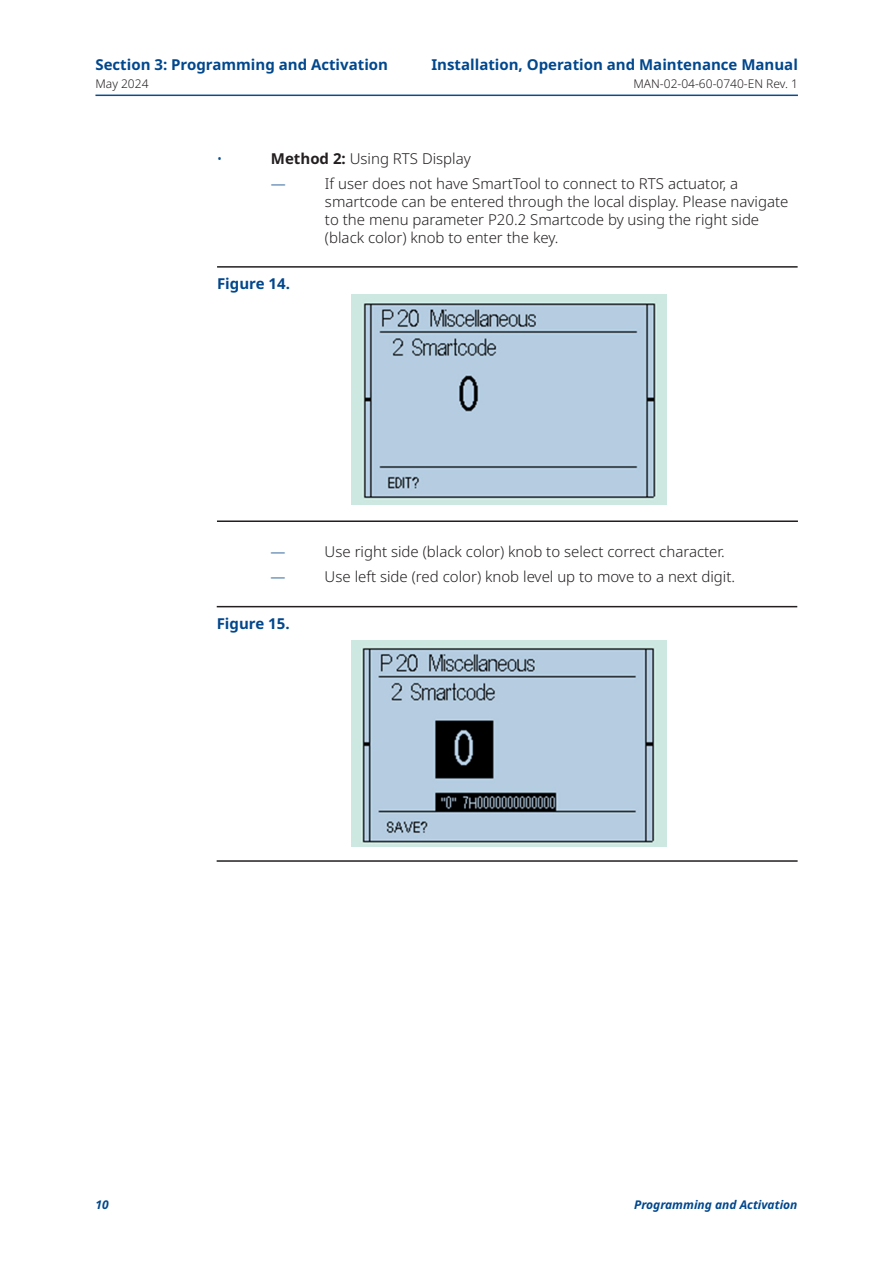
<style>
.page{position:relative;width:893px;height:1263px;background:#fff}
.page>*{position:absolute;margin:0;border:0;box-sizing:border-box;transform-origin:0 0}
._01_Body_text_bullet{font:300 15px/18px "Noto Sans";color:#231f20}
.t1{font:700 15px "Noto Sans";color:#01478d}
._01_Body_text_bullet-2{font:300 15px "Noto Sans";color:#0b4c8c}
.t2{font:300 12px "Noto Sans";color:#231f20}
.t3{font:italic 700 12px "Noto Sans";color:#01478d}
.s1{font-weight:700}
</style>
<div class="page">
<img style="left:351px;top:294px;width:315px;height:211px">
<img style="left:351px;top:640px;width:315px;height:207px">
<hr style="left:95px;top:95px;width:703px;height:1px;background:#0b4c8c">
<hr style="left:217px;top:266px;width:581px;height:2px;background:#231f20">
<hr style="left:217px;top:520px;width:581px;height:2px;background:#231f20">
<hr style="left:217px;top:606px;width:580px;height:1px;background:#231f20">
<hr style="left:217px;top:860px;width:581px;height:2px;background:#231f20">
<p class="t1" style="left:95px;top:56px;width:294px">Section 3: Programming and Activation</p>
<p class="t2" style="left:95px;top:77px;width:55px">May 2024</p>
<p class="t1" style="left:431px;top:56px;width:368px">Installation, Operation and Maintenance Manual</p>
<p class="t2" style="left:633px;top:77px;width:166px">MAN-02-04-60-0740-EN Rev. 1</p>
<p class="_01_Body_text_bullet-2" style="left:217px;top:150px;width:7px">•</p>
<p class="_01_Body_text_bullet" style="left:271px;top:149px;width:201px"><span class="s1">Method 2:</span> Using RTS Display</p>
<p class="_01_Body_text_bullet-2" style="left:271px;top:175px;width:16px">—</p>
<p class="_01_Body_text_bullet" style="left:325px;top:175px;width:465px">If user does not have SmartTool to connect to RTS actuator, a smartcode can be entered through the local display. Please navigate to the menu parameter P20.2 Smartcode by using the right side (black color) knob to enter the key.</p>
<p class="t1" style="left:217px;top:275px;width:74px">Figure 14.</p>
<p class="_01_Body_text_bullet-2" style="left:271px;top:543px;width:16px">—</p>
<p class="_01_Body_text_bullet" style="left:325px;top:543px;width:402px">Use right side (black color) knob to select correct character.</p>
<p class="_01_Body_text_bullet-2" style="left:271px;top:568px;width:16px">—</p>
<p class="_01_Body_text_bullet" style="left:325px;top:568px;width:412px">Use left side (red color) knob level up to move to a next digit.</p>
<p class="t1" style="left:217px;top:615px;width:74px">Figure 15.</p>
<p class="t3" style="left:95px;top:1196px;width:15px">10</p>
<p class="t3" style="left:634px;top:1196px;width:165px">Programming and Activation</p>
</div>
